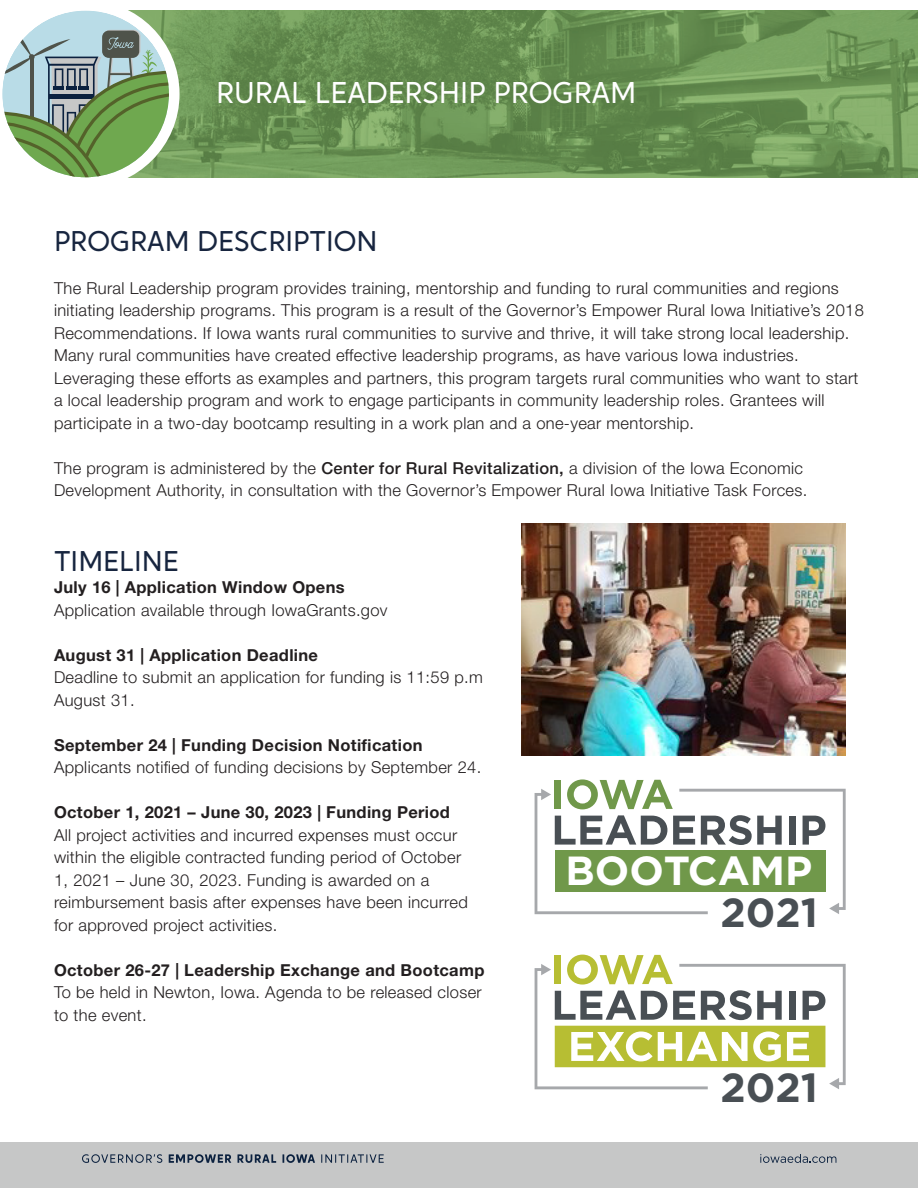
<style>
.page{position:relative;width:918px;height:1188px;background:#fff}
.page>*{position:absolute;margin:0;border:0;box-sizing:border-box;transform-origin:0 0}
.t1{font:700 40.65px "Gotham";color:#494f54}
.t2{font:700 40.65px "Gotham";color:#fff}
.t3{font:30px "Crossten";color:#fff}
.heading{font:28.5px "Crossten";color:#17253f}
.body{font:300 16.5px/22.5px "Helvetica Neue";letter-spacing:.02em;color:#231f20}
.body-2{font:700 16.5px "Helvetica Neue";letter-spacing:.02em;color:#231f20}
.s1{font-weight:500}
</style>
<div class="page">
<img style="left:180px;top:10px;width:738px;height:168px">
<svg style="left:2px;top:10px;width:178px;height:168px"></svg>
<div style="left:0;top:1142px;width:918px;height:46px;background:#c6c7c7"></div>
<svg style="left:82px;top:1154px;width:80px;height:9px"></svg>
<svg style="left:169px;top:1154px;width:62px;height:9px"></svg>
<svg style="left:238px;top:1154px;width:38px;height:9px"></svg>
<svg style="left:282px;top:1154px;width:33px;height:9px"></svg>
<svg style="left:321px;top:1154px;width:63px;height:9px"></svg>
<svg style="left:760px;top:1154px;width:76px;height:9px"></svg>
<svg style="left:535px;top:955px;width:311px;height:134px"></svg>
<svg style="left:535px;top:779px;width:311px;height:135px"></svg>
<img style="left:521px;top:524px;width:325px;height:231px">
<p class="t3" style="left:216px;top:74px;width:422px">RURAL LEADERSHIP PROGRAM</p>
<p class="heading" style="left:54px;top:223px;width:325px">PROGRAM DESCRIPTION</p>
<p class="body" style="left:54px;top:276px;width:811px">The Rural Leadership program provides training, mentorship and funding to rural communities and regions initiating leadership programs. This program is a result of the Governor’s Empower Rural Iowa Initiative’s 2018<br>Recommendations. If Iowa wants rural communities to survive and thrive, it will take strong local leadership.<br>Many rural communities have created effective leadership programs, as have various Iowa industries.<br>Leveraging these efforts as examples and partners, this program targets rural communities who want to start a local leadership program and work to engage participants in community leadership roles. Grantees will participate in a two-day bootcamp resulting in a work plan and a one-year mentorship.</p>
<p class="body" style="left:54px;top:456px;width:755px">The program is administered by the <span class="s1">Center for Rural Revitalization,</span> a division of the Iowa Economic<br>Development Authority, in consultation with the Governor’s Empower Rural Iowa Initiative Task Forces.</p>
<p class="heading" style="left:54px;top:543px;width:126px">TIMELINE</p>
<p class="body-2" style="left:54px;top:577px;width:292px">July 16 | Application Window Opens</p>
<p class="body" style="left:54px;top:599px;width:335px">Application available through IowaGrants.gov</p>
<p class="body-2" style="left:54px;top:645px;width:266px">August 31 | Application Deadline</p>
<p class="body" style="left:54px;top:666px;width:430px">Deadline to submit an application for funding is 11:59 p.m<br>August 31.</p>
<p class="body-2" style="left:54px;top:735px;width:370px">September 24 | Funding Decision Notification</p>
<p class="body" style="left:54px;top:756px;width:429px">Applicants notified of funding decisions by September 24.</p>
<p class="body-2" style="left:54px;top:802px;width:398px">October 1, 2021 – June 30, 2023 | Funding Period</p>
<p class="body" style="left:54px;top:824px;width:415px">All project activities and incurred expenses must occur within the eligible contracted funding period of October 1, 2021 – June 30, 2023. Funding is awarded on a reimbursement basis after expenses have been incurred for approved project activities.</p>
<p class="body-2" style="left:54px;top:960px;width:432px">October 26-27 | Leadership Exchange and Bootcamp</p>
<p class="body" style="left:54px;top:981px;width:429px">To be held in Newton, Iowa. Agenda to be released closer to the event.</p>
<h1 class="t2" style="left:566px;top:844px;width:248px">BOOTCAMP</h1>
<h1 class="t1" style="left:721px;top:885px;width:99px">2021</h1>
<h1 class="t1" style="left:721px;top:1060px;width:99px">2021</h1>
</div>
